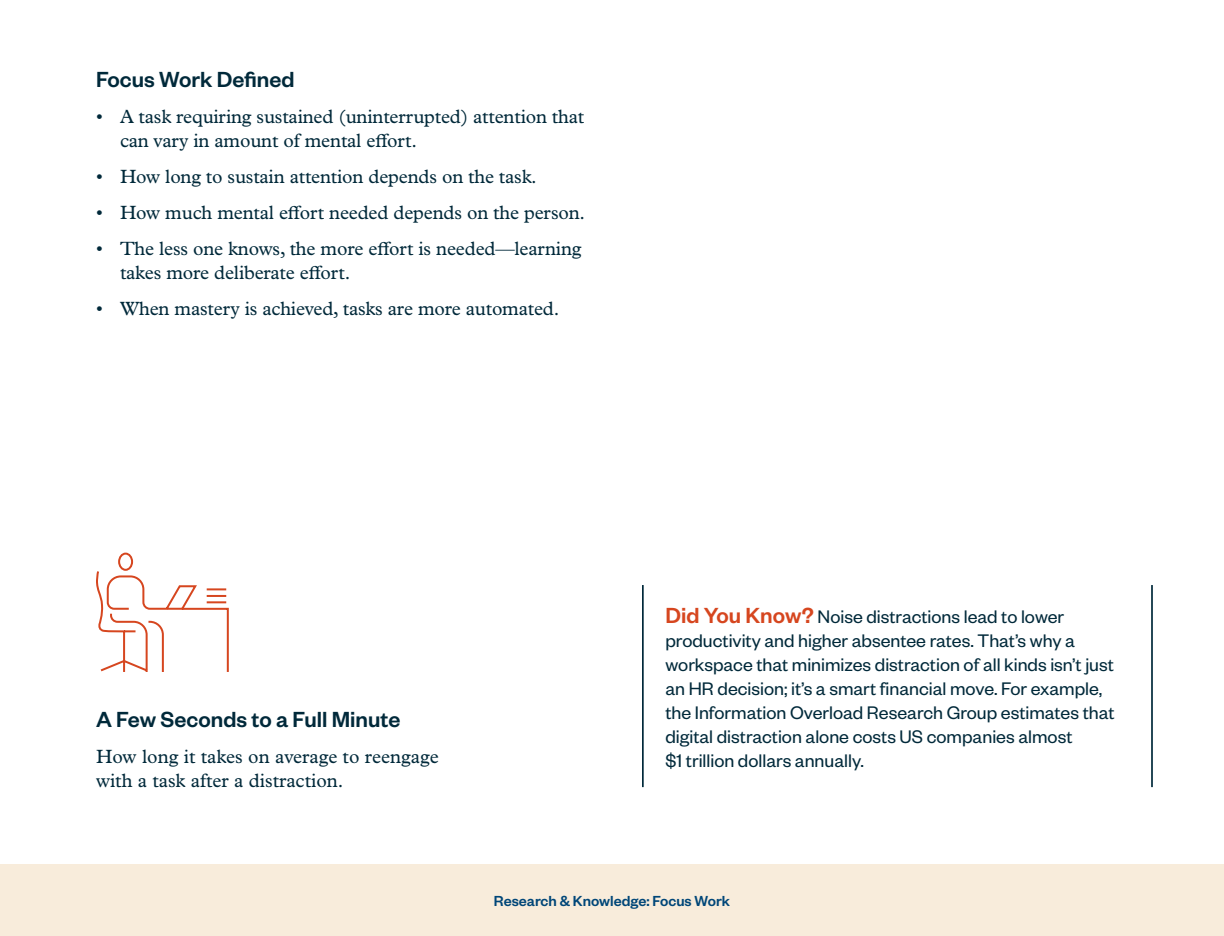
<style>
.page{position:relative;width:1224px;height:936px;background:#fff}
.page>*{position:absolute;margin:0;border:0;box-sizing:border-box;transform-origin:0 0}
.Headers{font:500 24px "Founders Grotesk";color:#00293a}
.Founders_Standard_10{font:20px/24px "Founders Grotesk";color:#00293a}
.Body_Copy{font:19.2px/24px "Plantin MT Pro";letter-spacing:-.01em;color:#00293a}
.Footer_Copy{font:500 16px "Founders Grotesk";color:#004678}
.s1{font-weight:500;font-size:24px;color:#d6461f}
</style>
<div class="page">
<div style="left:0;top:864px;width:1224px;height:72px;background:#f8ecdb"></div>
<svg style="left:96px;top:552px;width:133px;height:120px"></svg>
<hr style="left:642px;top:585px;width:2px;height:202px;background:#00293a">
<hr style="left:1151px;top:585px;width:2px;height:202px;background:#00293a">
<p class="Headers" style="left:96px;top:64px;width:200px">Focus Work Defined</p>
<p class="Body_Copy" style="left:120px;top:105px;width:466px;text-indent:-24px">• A task requiring sustained (uninterrupted) attention that can vary in amount of mental effort.</p>
<p class="Body_Copy" style="left:96px;top:165px;width:442px">• How long to sustain attention depends on the task.</p>
<p class="Body_Copy" style="left:96px;top:201px;width:491px">• How much mental effort needed depends on the person.</p>
<p class="Body_Copy" style="left:120px;top:237px;width:463px;text-indent:-24px">• The less one knows, the more effort is needed—learning takes more deliberate effort.</p>
<p class="Body_Copy" style="left:96px;top:297px;width:465px">• When mastery is achieved, tasks are more automated.</p>
<p class="Headers" style="left:96px;top:704px;width:306px">A Few Seconds to a Full Minute</p>
<p class="Body_Copy" style="left:96px;top:745px;width:344px">How long it takes on average to reengage with a task after a distraction.</p>
<p class="Founders_Standard_10" style="left:665px;top:604px;width:451px"><span class="s1">Did You Know?</span> Noise distractions lead to lower productivity and higher absentee rates. That’s why a workspace that minimizes distraction of all kinds isn’t just an HR decision; it’s a smart financial move. For example, the Information Overload Research Group estimates that digital distraction alone costs US companies almost<br>$1 trillion dollars annually.</p>
<p class="Footer_Copy" style="left:494px;top:891px;width:238px">Research &amp; Knowledge: Focus Work</p>
</div>
